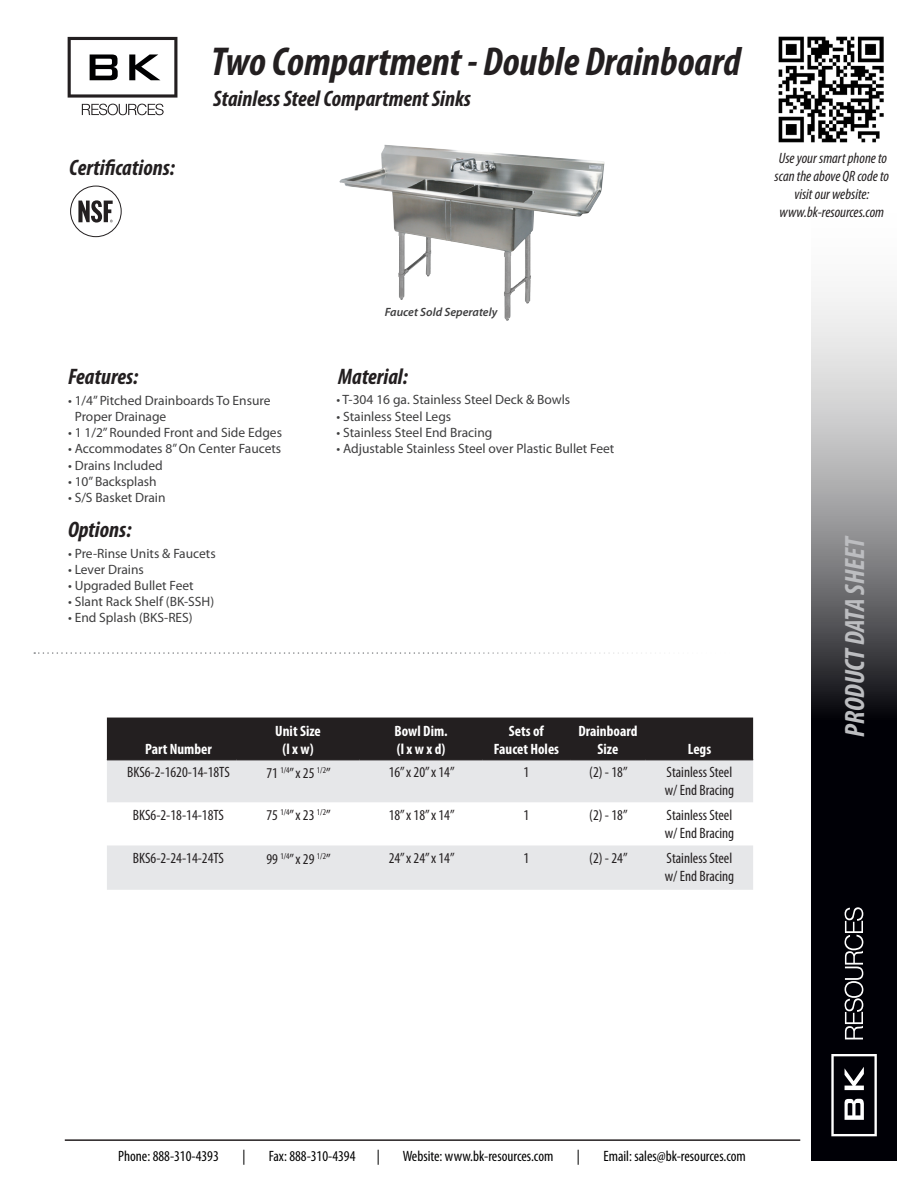
<style>
.page{position:relative;width:918px;height:1188px;background:#fff}
.page>*{position:absolute;margin:0;border:0;box-sizing:border-box;transform-origin:0 0}
.t1{font:italic 700 condensed 40.5px "Myriad Pro";color:#231f20}
.t2{font:italic 700 condensed 28.05px "Myriad Pro";letter-spacing:-.005em;color:#bcbdc0}
.t3{font:italic 700 condensed 22.5px "Myriad Pro";color:#231f20}
.t4{font:condensed 15px "Myriad Pro";color:#231f20}
.t5{font:condensed 15px "Myriad Pro";color:#000001}
.t6{font:italic condensed 15px/18px "Myriad Pro";color:#231f20;text-align:center}
.t7{font:700 condensed 15px/18px "Myriad Pro";color:#fff}
.t8{font:13.5px/16.2px "Myriad Pro";color:#3e3e3f}
.t9{font:italic 600 12px "Myriad Pro";color:#3e3e3f}
</style>
<div class="page">
<svg style="left:811px;top:292px;width:86px;height:869px;background:#505054"></svg>
<svg style="left:845px;top:907px;width:18px;height:132px"></svg>
<svg style="left:831px;top:1054px;width:46px;height:82px"></svg>
<img style="left:779px;top:37px;width:105px;height:105px">
<hr style="left:65px;top:1139px;width:735px;height:2px;background:#231f20">
<img style="left:339px;top:145px;width:168px;height:176px">
<svg style="left:34px;top:652px;width:608px;height:2px"></svg>
<svg style="left:82px;top:104px;width:82px;height:11px"></svg>
<svg style="left:68px;top:37px;width:109px;height:61px"></svg>
<div style="left:70px;top:186px;width:52px;height:51px;border:1px solid #231f20;border-radius:50%"></div>
<svg style="left:78px;top:200px;width:35px;height:23px"></svg>
<div style="left:107px;top:718px;width:646px;height:41px;background:#231f20"></div>
<svg style="left:107px;top:761px;width:646px;height:129px;fill:#e6e7e9"></svg>
<hr style="left:107px;top:759px;width:130px;height:1px;background:#231f20">
<hr style="left:107px;top:760px;width:130px;height:1px;background:#231f20">
<hr style="left:237px;top:759px;width:123px;height:1px;background:#231f20">
<hr style="left:237px;top:760px;width:123px;height:1px;background:#231f20">
<hr style="left:360px;top:759px;width:123px;height:1px;background:#231f20">
<hr style="left:360px;top:760px;width:123px;height:1px;background:#231f20">
<hr style="left:483px;top:759px;width:87px;height:1px;background:#231f20">
<hr style="left:483px;top:760px;width:87px;height:1px;background:#231f20">
<hr style="left:570px;top:759px;width:76px;height:1px;background:#231f20">
<hr style="left:570px;top:760px;width:76px;height:1px;background:#231f20">
<hr style="left:646px;top:759px;width:107px;height:1px;background:#231f20">
<hr style="left:646px;top:760px;width:107px;height:1px;background:#231f20">
<p class="t3" style="left:69px;top:153px;width:107px">Certifications:</p>
<p class="t1" style="left:211px;top:37px;width:531px">Two Compartment - Double Drainboard</p>
<p class="t3" style="left:213px;top:85px;width:259px">Stainless Steel Compartment Sinks</p>
<p class="t6" style="left:775px;top:149px;width:116px">Use your smart phone to scan the above QR code to visit our website: www.bk-resources.com</p>
<p class="t3" style="left:68px;top:363px;width:72px">Features:</p>
<p class="t8" style="left:75px;top:392px;width:197px;text-indent:-7px">• 1/4” Pitched Drainboards To Ensure<br>Proper Drainage</p>
<p class="t8" style="left:68px;top:424px;width:215px">• 1 1/2” Rounded Front and Side Edges</p>
<p class="t8" style="left:68px;top:441px;width:215px">• Accommodates 8” On Center Faucets</p>
<p class="t8" style="left:68px;top:457px;width:96px">• Drains Included</p>
<p class="t8" style="left:68px;top:473px;width:90px">• 10” Backsplash</p>
<p class="t8" style="left:68px;top:489px;width:99px">• S/S Basket Drain</p>
<p class="t3" style="left:68px;top:516px;width:65px">Options:</p>
<p class="t8" style="left:68px;top:545px;width:149px">• Pre-Rinse Units &amp; Faucets</p>
<p class="t8" style="left:68px;top:561px;width:77px">• Lever Drains</p>
<p class="t8" style="left:68px;top:577px;width:127px">• Upgraded Bullet Feet</p>
<p class="t8" style="left:68px;top:593px;width:148px">• Slant Rack Shelf (BK-SSH)</p>
<p class="t8" style="left:68px;top:610px;width:126px">• End Splash (BKS-RES)</p>
<p class="t9" style="left:385px;top:305px;width:114px">Faucet Sold Seperately</p>
<p class="t3" style="left:338px;top:363px;width:71px">Material:</p>
<p class="t8" style="left:336px;top:391px;width:235px">• T-304 16 ga. Stainless Steel Deck &amp; Bowls</p>
<p class="t8" style="left:336px;top:408px;width:116px">• Stainless Steel Legs</p>
<p class="t8" style="left:336px;top:424px;width:158px">• Stainless Steel End Bracing</p>
<p class="t8" style="left:336px;top:440px;width:280px">• Adjustable Stainless Steel over Plastic Bullet Feet</p>
<p class="t7" style="left:145px;top:739px;width:68px">Part Number</p>
<p class="t7" style="left:275px;top:721px;width:47px">Unit Size</p>
<p class="t7" style="left:283px;top:739px;width:33px">(l x w)</p>
<p class="t7" style="left:395px;top:721px;width:55px">Bowl Dim. (l x w x d)</p>
<p class="t7" style="left:509px;top:721px;width:36px">Sets of</p>
<p class="t7" style="left:494px;top:739px;width:67px">Faucet Holes</p>
<p class="t7" style="left:578px;top:721px;width:60px">Drainboard</p>
<p class="t7" style="left:598px;top:739px;width:22px">Size</p>
<p class="t7" style="left:688px;top:739px;width:25px">Legs</p>
<p class="t4" style="left:127px;top:763px;width:104px">BKS6-2-1620-14-18TS</p>
<p class="t4" style="left:267px;top:764px;width:66px">71 <sup>1/4</sup>” x 25 <sup>1/2</sup>”</p>
<p class="t4" style="left:389px;top:763px;width:67px">16” x 20” x 14”</p>
<p class="t4" style="left:524px;top:763px;width:7px">1</p>
<p class="t4" style="left:589px;top:763px;width:40px">(2) - 18”</p>
<p class="t4" style="left:667px;top:763px;width:67px">Stainless Steel</p>
<p class="t4" style="left:665px;top:781px;width:71px">w/ End Bracing</p>
<p class="t4" style="left:133px;top:806px;width:93px">BKS6-2-18-14-18TS</p>
<p class="t4" style="left:267px;top:806px;width:66px">75 <sup>1/4</sup>” x 23 <sup>1/2</sup>”</p>
<p class="t4" style="left:389px;top:806px;width:67px">18” x 18” x 14”</p>
<p class="t4" style="left:524px;top:806px;width:7px">1</p>
<p class="t4" style="left:589px;top:806px;width:40px">(2) - 18”</p>
<p class="t4" style="left:667px;top:806px;width:67px">Stainless Steel</p>
<p class="t4" style="left:665px;top:824px;width:71px">w/ End Bracing</p>
<p class="t4" style="left:133px;top:849px;width:93px">BKS6-2-24-14-24TS</p>
<p class="t4" style="left:267px;top:849px;width:66px">99 <sup>1/4</sup>” x 29 <sup>1/2</sup>”</p>
<p class="t4" style="left:389px;top:849px;width:67px">24” x 24” x 14”</p>
<p class="t4" style="left:524px;top:849px;width:7px">1</p>
<p class="t4" style="left:589px;top:849px;width:40px">(2) - 24”</p>
<p class="t4" style="left:667px;top:849px;width:67px">Stainless Steel</p>
<p class="t4" style="left:665px;top:867px;width:71px">w/ End Bracing</p>
<h2 class="t2" style="left:837px;top:737px;width:203px;rotate:-90deg">PRODUCT DATA SHEET</h2>
<p class="t5" style="left:118px;top:1147px;width:102px">Phone: 888-310-4393</p>
<p class="t5" style="left:242px;top:1147px;width:5px">|</p>
<p class="t5" style="left:269px;top:1147px;width:88px">Fax: 888-310-4394</p>
<p class="t5" style="left:377px;top:1147px;width:5px">|</p>
<p class="t5" style="left:403px;top:1147px;width:152px">Website: www.bk-resources.com</p>
<p class="t5" style="left:577px;top:1147px;width:5px">|</p>
<p class="t5" style="left:604px;top:1147px;width:144px">Email: sales@bk-resources.com</p>
</div>
